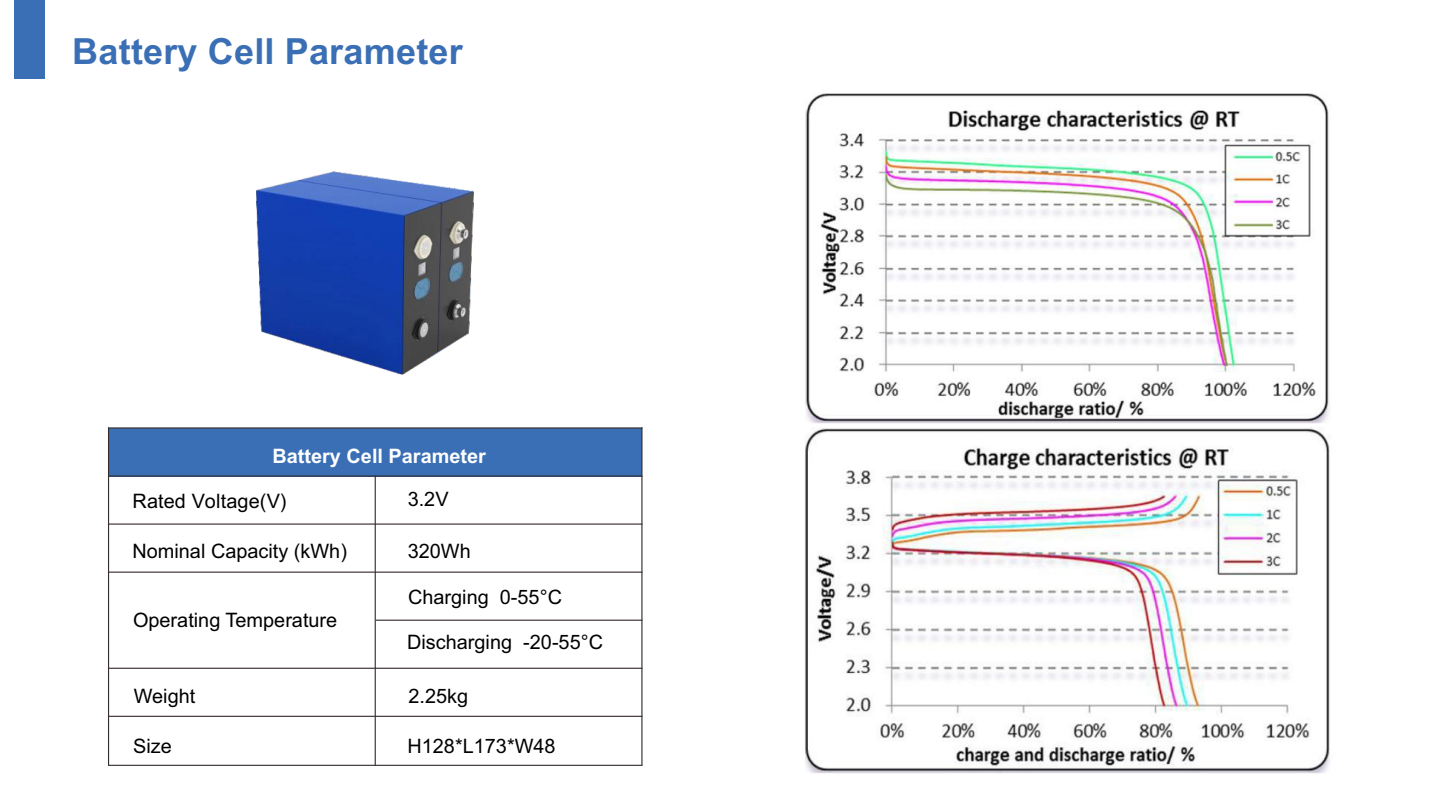
<style>
.page{position:relative;width:1440px;height:810px;background:#fff}
.page>*{position:absolute;margin:0;border:0;box-sizing:border-box;transform-origin:0 0}
.t1{font:700 36px "Arial";letter-spacing:.01em;color:#3b6fb5}
.t2{font:19.8px "Arial";color:#000}
.t3{font:700 19.8px "Arial";color:#fff}
</style>
<div class="page">
<div style="left:108px;top:428px;width:534px;height:49px;background:#3b6fb5"></div>
<img style="left:805px;top:93px;width:525px;height:330px">
<img style="left:805px;top:428px;width:525px;height:346px">
<img style="left:256px;top:171px;width:218px;height:204px">
<hr style="left:108px;top:427px;width:1px;height:338px;background:#332d2b">
<hr style="left:375px;top:476px;width:1px;height:290px;background:#332d2b">
<hr style="left:641px;top:427px;width:2px;height:338px;background:#332d2b">
<hr style="left:108px;top:716px;width:535px;height:1px;background:#332d2b">
<hr style="left:108px;top:668px;width:535px;height:1px;background:#332d2b">
<hr style="left:376px;top:620px;width:267px;height:1px;background:#332d2b">
<hr style="left:108px;top:572px;width:535px;height:1px;background:#332d2b">
<hr style="left:108px;top:524px;width:535px;height:1px;background:#332d2b">
<hr style="left:108px;top:475px;width:535px;height:2px;background:#332d2b">
<hr style="left:108px;top:427px;width:535px;height:2px;background:#332d2b">
<hr style="left:108px;top:765px;width:535px;height:1px;background:#332d2b">
<div style="left:15px;top:0;width:30px;height:79px;background:#3a6eb5"></div>
<h1 class="t1" style="left:72px;top:38px;width:392px">Battery Cell Parameter</h1>
<p class="t3" style="left:272px;top:448px;width:215px">Battery Cell Parameter</p>
<p class="t2" style="left:132px;top:494px;width:156px">Rated Voltage(V)</p>
<p class="t2" style="left:408px;top:492px;width:42px">3.2V</p>
<p class="t2" style="left:132px;top:544px;width:216px">Nominal Capacity (kWh)</p>
<p class="t2" style="left:408px;top:544px;width:65px">320Wh</p>
<p class="t2" style="left:133px;top:613px;width:206px">Operating Temperature</p>
<p class="t2" style="left:408px;top:590px;width:155px">Charging 0-55°C</p>
<p class="t2" style="left:407px;top:635px;width:197px">Discharging -20-55°C</p>
<p class="t2" style="left:134px;top:689px;width:63px">Weight</p>
<p class="t2" style="left:409px;top:689px;width:61px">2.25kg</p>
<p class="t2" style="left:133px;top:739px;width:40px">Size</p>
<p class="t2" style="left:407px;top:739px;width:150px">H128*L173*W48</p>
</div>
